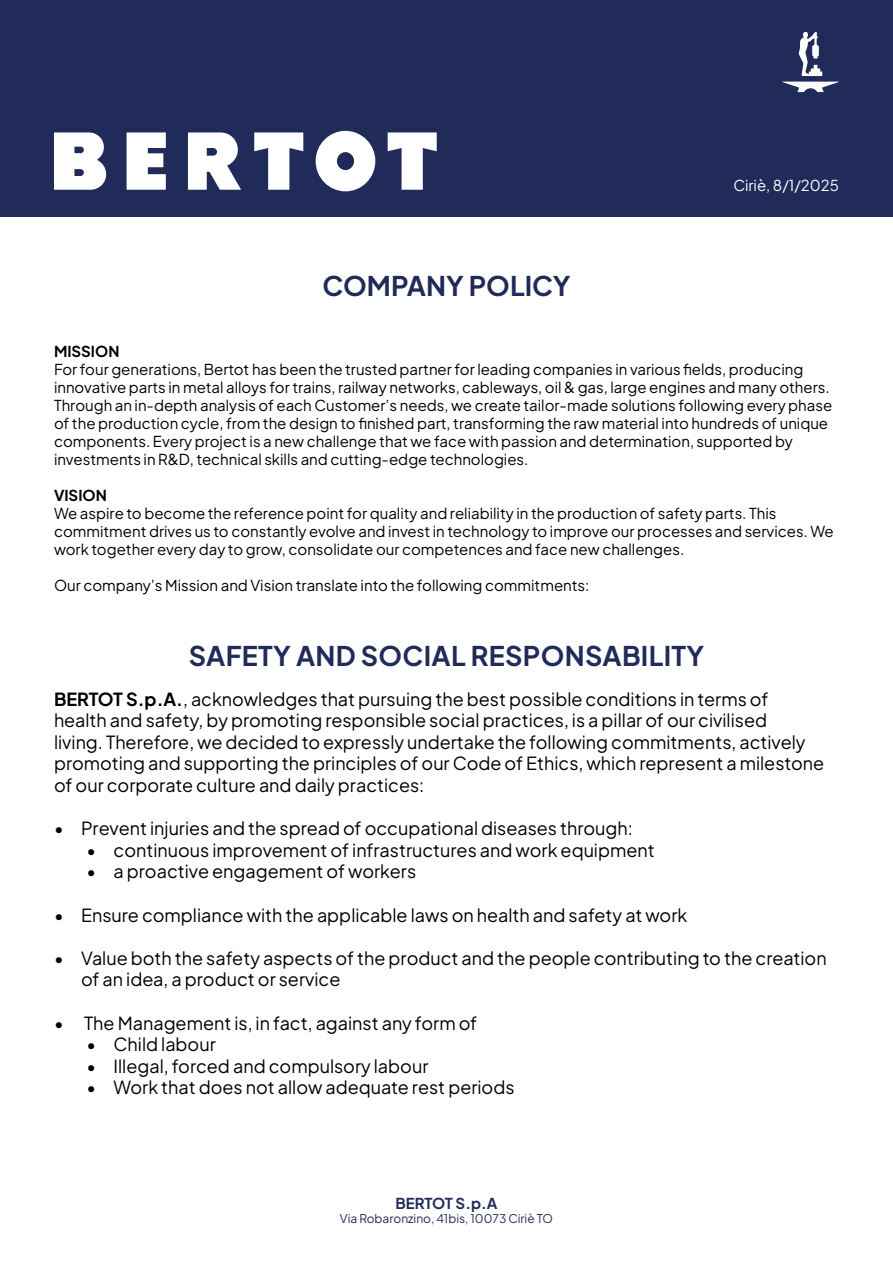
<style>
.page{position:relative;width:893px;height:1263px;background:#fff}
.page>*{position:absolute;margin:0;border:0;box-sizing:border-box;transform-origin:0 0}
.t1{font:700 27px "Plus Jakarta Sans";letter-spacing:.01em;color:#212b59}
.t2{font:18px/21.6px "Plus Jakarta Sans";color:#000}
.t3{font:15px/18px "Plus Jakarta Sans";color:#000}
.t4{font:15px "Plus Jakarta Sans";color:#fff}
.t5{font:700 15px "Plus Jakarta Sans";color:#000}
.t6{font:700 15px "Plus Jakarta Sans";letter-spacing:-.02em;color:#212b59}
.t7{font:12px "Plus Jakarta Sans";color:#212b59}
.s1{font-weight:700}
</style>
<div class="page">
<div style="left:0;top:0;width:893px;height:217px;background:#212b59"></div>
<svg style="left:782px;top:82px;width:57px;height:10px"></svg>
<svg style="left:799px;top:32px;width:23px;height:44px"></svg>
<svg style="left:188px;top:132px;width:53px;height:58px"></svg>
<svg style="left:54px;top:132px;width:52px;height:58px;background:#e3e4ea"></svg>
<svg style="left:127px;top:132px;width:39px;height:58px;background:#e2e3e9"></svg>
<svg style="left:254px;top:132px;width:49px;height:58px"></svg>
<svg style="left:316px;top:131px;width:59px;height:60px"></svg>
<svg style="left:388px;top:132px;width:49px;height:58px"></svg>
<h1 class="t1" style="left:322px;top:262px;width:250px">COMPANY POLICY</h1>
<p class="t4" style="left:733px;top:174px;width:107px">Ciriè, 8/1/2025</p>
<p class="t5" style="left:54px;top:338px;width:67px">MISSION</p>
<p class="t3" style="left:54px;top:359px;width:780px">For four generations, Bertot has been the trusted partner for leading companies in various fields, producing innovative parts in metal alloys for trains, railway networks, cableways, oil &amp; gas, large engines and many others.<br>Through an in-depth analysis of each Customer’s needs, we create tailor-made solutions following every phase of the production cycle, from the design to finished part, transforming the raw material into hundreds of unique components. Every project is a new challenge that we face with passion and determination, supported by investments in R&amp;D, technical skills and cutting-edge technologies.</p>
<p class="t5" style="left:54px;top:482px;width:54px">VISION</p>
<p class="t3" style="left:54px;top:503px;width:781px">We aspire to become the reference point for quality and reliability in the production of safety parts. This commitment drives us to constantly evolve and invest in technology to improve our processes and services. We work together every day to grow, consolidate our competences and face new challenges.</p>
<p class="t3" style="left:54px;top:575px;width:537px">Our company’s Mission and Vision translate into the following commitments:</p>
<h1 class="t1" style="left:189px;top:632px;width:517px">SAFETY AND SOCIAL RESPONSABILITY</h1>
<p class="t2" style="left:54px;top:686px;width:772px"><span class="s1">BERTOT S.p.A.</span>, acknowledges that pursuing the best possible conditions in terms of health and safety, by promoting responsible social practices, is a pillar of our civilised<br>living. Therefore, we decided to expressly undertake the following commitments, actively promoting and supporting the principles of our Code of Ethics, which represent a milestone of our corporate culture and daily practices:</p>
<p class="t2" style="left:54px;top:816px;width:580px">• Prevent injuries and the spread of occupational diseases through:</p>
<p class="t2" style="left:87px;top:837px;width:570px">• continuous improvement of infrastructures and work equipment</p>
<p class="t2" style="left:87px;top:859px;width:331px">• a proactive engagement of workers</p>
<p class="t2" style="left:54px;top:902px;width:635px">• Ensure compliance with the applicable laws on health and safety at work</p>
<p class="t2" style="left:81px;top:945px;width:747px;text-indent:-27px">• Value both the safety aspects of the product and the people contributing to the creation of an idea, a product or service</p>
<p class="t2" style="left:54px;top:1010px;width:425px">• The Management is, in fact, against any form of</p>
<p class="t2" style="left:87px;top:1032px;width:131px">• Child labour</p>
<p class="t2" style="left:87px;top:1053px;width:343px">• Illegal, forced and compulsory labour</p>
<p class="t2" style="left:87px;top:1075px;width:430px">• Work that does not allow adequate rest periods</p>
<p class="t6" style="left:396px;top:1190px;width:103px">BERTOT S.p.A</p>
<p class="t7" style="left:340px;top:1209px;width:215px">Via Robaronzino, 41bis, 10073 Ciriè TO</p>
</div>
